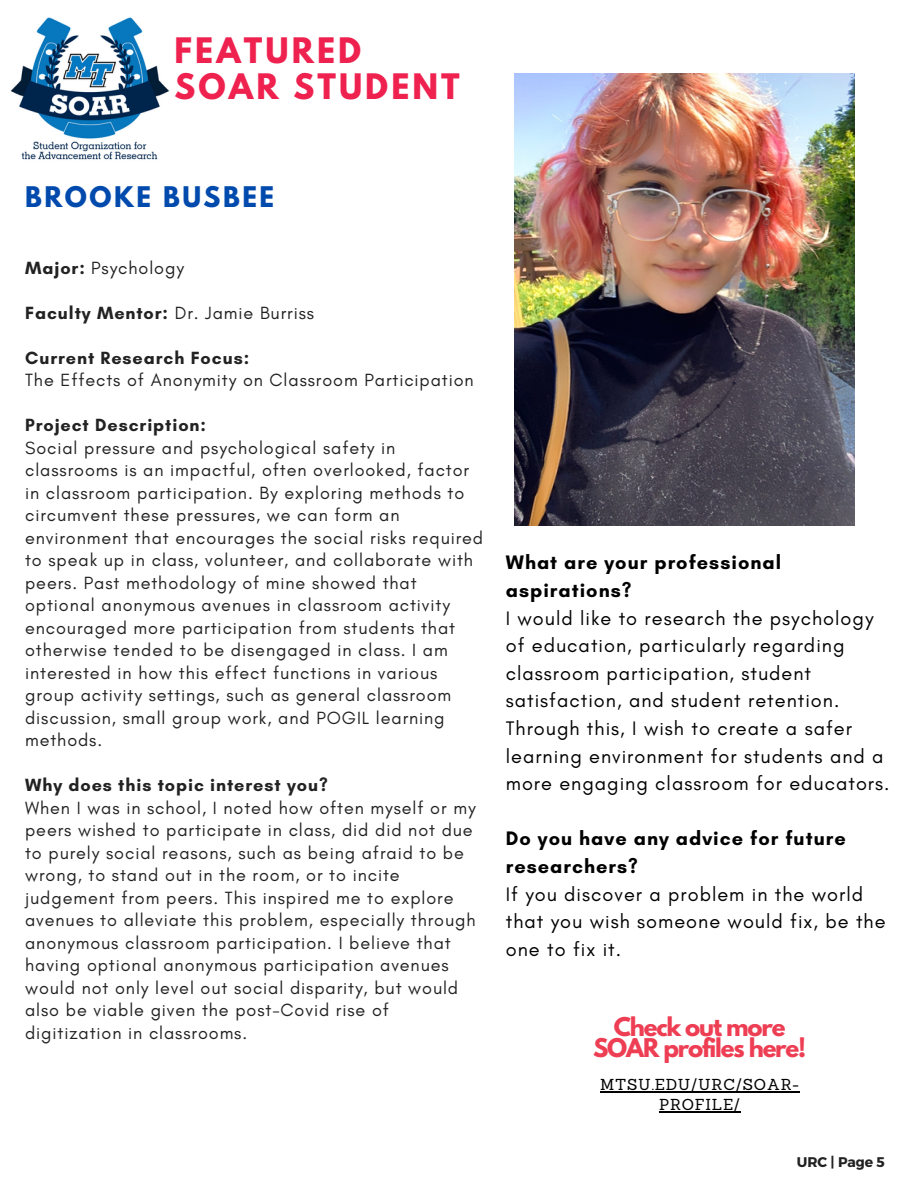
<style>
.page{position:relative;width:918px;height:1188px;background:#fff}
.page>*{position:absolute;margin:0;border:0;box-sizing:border-box;transform-origin:0 0}
.t1{font:700 31.2px/36px "League Spartan";letter-spacing:.1em;color:#ee214f}
.t2{font:700 25.2px "League Spartan";letter-spacing:.1em;color:#004aad}
.t3{font:700 22.8px/21.3px "League Spartan";letter-spacing:-.05em;color:#ee3e54;text-align:center}
.t4{font:19.95px/27.6px "Glacial Indifference";letter-spacing:.05em;color:#000}
.t5{font:700 19.95px/27.6px "Glacial Indifference";letter-spacing:.05em;color:#000}
.t6{font:18px/22.5px "Glacial Indifference";letter-spacing:.05em;color:#222}
.t7{font:700 18px "Glacial Indifference";letter-spacing:.05em;color:#222}
.t8{font:15.45px/20px "Sanchez";letter-spacing:.05em;color:#000;text-align:center}
.t9{font:700 13.95px "Montserrat";color:#222}
.s1{font-weight:700}
</style>
<div class="page">
<img style="left:10px;top:17px;width:159px;height:143px">
<img style="left:515px;top:74px;width:339px;height:452px">
<hr style="left:600px;top:1091px;width:200px;height:1px;background:#000">
<hr style="left:659px;top:1111px;width:82px;height:1px;background:#000">
<h1 class="t1" style="left:174px;top:37px;width:287px">FEATURED<br>SOAR STUDENT</h1>
<h2 class="t2" style="left:25px;top:185px;width:250px">BROOKE BUSBEE</h2>
<p class="t6" style="left:25px;top:256px;width:160px"><span class="s1">Major:</span> Psychology</p>
<p class="t6" style="left:25px;top:301px;width:290px"><span class="s1">Faculty Mentor:</span> Dr. Jamie Burriss</p>
<p class="t7" style="left:25px;top:347px;width:226px">Current Research Focus:</p>
<p class="t6" style="left:25px;top:369px;width:450px">The Effects of Anonymity on Classroom Participation</p>
<p class="t7" style="left:25px;top:414px;width:182px">Project Description:</p>
<p class="t6" style="left:25px;top:436px;width:460px">Social pressure and psychological safety in classrooms is an impactful, often overlooked, factor in classroom participation. By exploring methods to circumvent these pressures, we can form an environment that encourages the social risks required to speak up in class, volunteer, and collaborate with peers. Past methodology of mine showed that optional anonymous avenues in classroom activity encouraged more participation from students that otherwise tended to be disengaged in class. I am interested in how this effect functions in various group activity settings, such as general classroom discussion, small group work, and POGIL learning methods.</p>
<p class="t7" style="left:25px;top:774px;width:304px">Why does this topic interest you?</p>
<p class="t6" style="left:25px;top:796px;width:452px">When I was in school, I noted how often myself or my peers wished to participate in class, did did not due to purely social reasons, such as being afraid to be wrong, to stand out in the room, or to incite judgement from peers. This inspired me to explore avenues to alleviate this problem, especially through anonymous classroom participation. I believe that having optional anonymous participation avenues would not only level out social disparity, but would also be viable given the post-Covid rise of digitization in classrooms.</p>
<p class="t5" style="left:506px;top:549px;width:277px">What are your professional aspirations?</p>
<p class="t4" style="left:506px;top:604px;width:385px">I would like to research the psychology of education, particularly regarding classroom participation, student satisfaction, and student retention.<br>Through this, I wish to create a safer learning environment for students and a more engaging classroom for educators.</p>
<p class="t5" style="left:506px;top:825px;width:342px">Do you have any advice for future researchers?</p>
<p class="t4" style="left:506px;top:880px;width:381px">If you discover a problem in the world that you wish someone would fix, be the one to fix it.</p>
<p class="t3" style="left:593px;top:1019px;width:215px">Check out more<br>SOAR profiles here!</p>
<p class="t8" style="left:600px;top:1074px;width:200px">MTSU.EDU/URC/SOAR-<br>PROFILE/</p>
<p class="t9" style="left:797px;top:1153px;width:90px">URC | Page 5</p>
</div>
